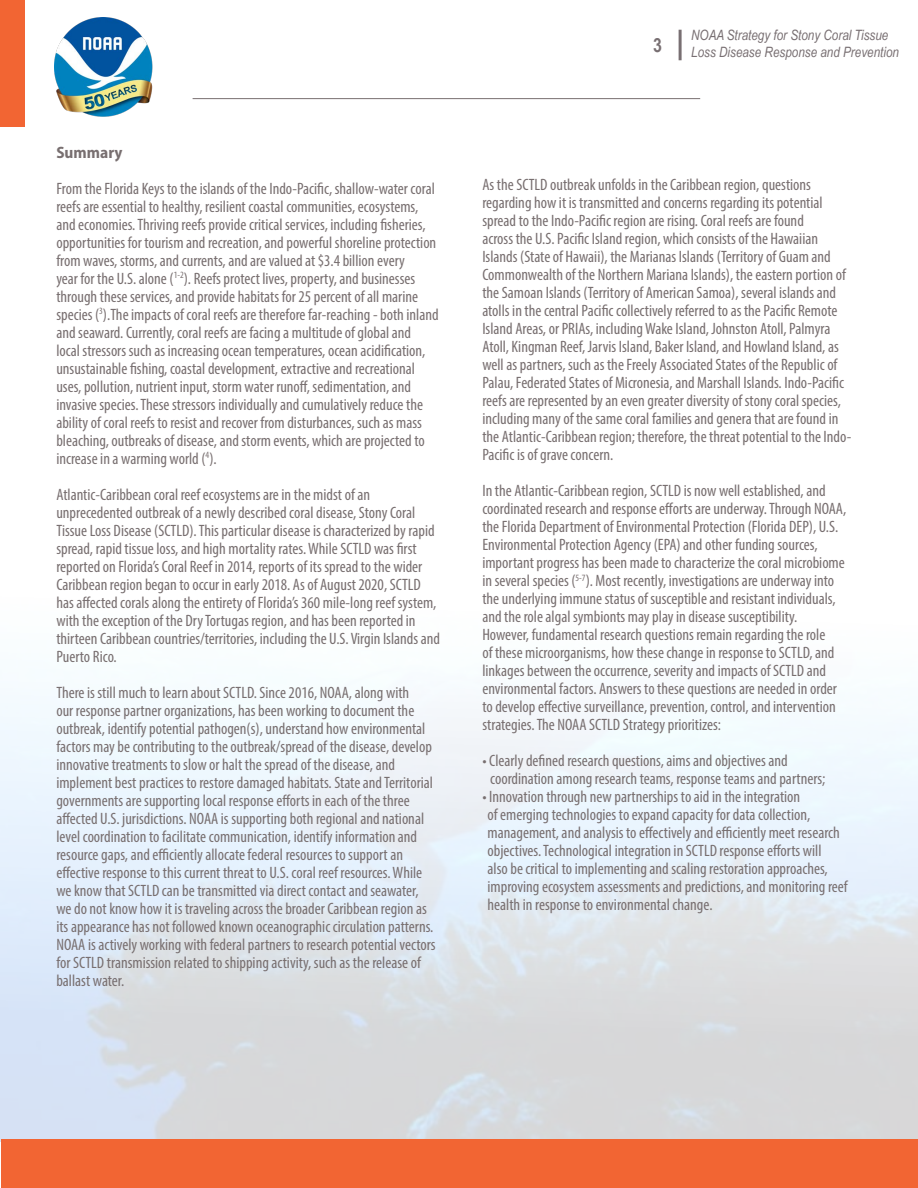
<style>
.page{position:relative;width:918px;height:1188px;background:#fff}
.page>*{position:absolute;margin:0;border:0;box-sizing:border-box;transform-origin:0 0}
.t1{font:700 19.5px "Arial Narrow";color:#786f72}
.t2{font:condensed 16.5px/18px "Myriad Pro";color:#786f70}
.t3{font:700 semi-condensed 16.5px "Myriad Pro";color:#786f70}
.t4{font:italic 14.25px/16.5px "Arial Narrow";color:#786f72}
</style>
<div class="page">
<img style="left:54px;top:18px;width:99px;height:99px">
<img style="left:0;top:694px;width:918px;height:447px">
<hr style="left:679px;top:30px;width:3px;height:30px;background:#786f72">
<div style="left:2px;top:1139px;width:916px;height:49px;background:#f26533"></div>
<hr style="left:193px;top:98px;width:507px;height:1px;background:#786f70">
<div style="left:0;top:1px;width:25px;height:126px;background:#f26533"></div>
<p class="t3" style="left:56px;top:141px;width:68px">Summary</p>
<p class="t2" style="left:56px;top:179px;width:384px">From the Florida Keys to the islands of the Indo-Pacific, shallow-water coral reefs are essential to healthy, resilient coastal communities, ecosystems, and economies. Thriving reefs provide critical services, including fisheries, opportunities for tourism and recreation, and powerful shoreline protection from waves, storms, and currents, and are valued at $3.4 billion every<br>year for the U.S. alone (<sup>1-2</sup>). Reefs protect lives, property, and businesses through these services, and provide habitats for 25 percent of all marine species (<sup>3</sup>).The impacts of coral reefs are therefore far-reaching - both inland and seaward. Currently, coral reefs are facing a multitude of global and local stressors such as increasing ocean temperatures, ocean acidification, unsustainable fishing, coastal development, extractive and recreational uses, pollution, nutrient input, storm water runoff, sedimentation, and invasive species. These stressors individually and cumulatively reduce the ability of coral reefs to resist and recover from disturbances, such as mass bleaching, outbreaks of disease, and storm events, which are projected to increase in a warming world (<sup>4</sup>).</p>
<p class="t2" style="left:56px;top:485px;width:385px">Atlantic-Caribbean coral reef ecosystems are in the midst of an unprecedented outbreak of a newly described coral disease, Stony Coral Tissue Loss Disease (SCTLD). This particular disease is characterized by rapid spread, rapid tissue loss, and high mortality rates. While SCTLD was first reported on Florida’s Coral Reef in 2014, reports of its spread to the wider Caribbean region began to occur in early 2018. As of August 2020, SCTLD has affected corals along the entirety of Florida’s 360 mile-long reef system, with the exception of the Dry Tortugas region, and has been reported in thirteen Caribbean countries/territories, including the U.S. Virgin Islands and Puerto Rico.</p>
<p class="t2" style="left:56px;top:683px;width:381px">There is still much to learn about SCTLD. Since 2016, NOAA, along with<br>our response partner organizations, has been working to document the outbreak, identify potential pathogen(s), understand how environmental factors may be contributing to the outbreak/spread of the disease, develop innovative treatments to slow or halt the spread of the disease, and implement best practices to restore damaged habitats. State and Territorial governments are supporting local response efforts in each of the three affected U.S. jurisdictions. NOAA is supporting both regional and national level coordination to facilitate communication, identify information and resource gaps, and efficiently allocate federal resources to support an effective response to this current threat to U.S. coral reef resources. While we know that SCTLD can be transmitted via direct contact and seawater, we do not know how it is traveling across the broader Caribbean region as its appearance has not followed known oceanographic circulation patterns.<br>NOAA is actively working with federal partners to research potential vectors for SCTLD transmission related to shipping activity, such as the release of ballast water.</p>
<p class="t1" style="left:653px;top:30px;width:10px">3</p>
<p class="t4" style="left:691px;top:27px;width:209px">NOAA Strategy for Stony Coral Tissue<br>Loss Disease Response and Prevention</p>
<p class="t2" style="left:482px;top:175px;width:370px">As the SCTLD outbreak unfolds in the Caribbean region, questions regarding how it is transmitted and concerns regarding its potential spread to the Indo-Pacific region are rising. Coral reefs are found<br>across the U.S. Pacific Island region, which consists of the Hawaiian Islands (State of Hawaii), the Marianas Islands (Territory of Guam and Commonwealth of the Northern Mariana Islands), the eastern portion of the Samoan Islands (Territory of American Samoa), several islands and atolls in the central Pacific collectively referred to as the Pacific Remote Island Areas, or PRIAs, including Wake Island, Johnston Atoll, Palmyra Atoll, Kingman Reef, Jarvis Island, Baker Island, and Howland Island, as well as partners, such as the Freely Associated States of the Republic of Palau, Federated States of Micronesia, and Marshall Islands. Indo-Pacific reefs are represented by an even greater diversity of stony coral species, including many of the same coral families and genera that are found in the Atlantic-Caribbean region; therefore, the threat potential to the Indo-Pacific is of grave concern.</p>
<p class="t2" style="left:482px;top:481px;width:365px">In the Atlantic-Caribbean region, SCTLD is now well established, and coordinated research and response efforts are underway. Through NOAA, the Florida Department of Environmental Protection (Florida DEP), U.S.<br>Environmental Protection Agency (EPA) and other funding sources, important progress has been made to characterize the coral microbiome in several species (<sup>5-7</sup>). Most recently, investigations are underway into the underlying immune status of susceptible and resistant individuals, and the role algal symbionts may play in disease susceptibility.<br>However, fundamental research questions remain regarding the role<br>of these microorganisms, how these change in response to SCTLD, and linkages between the occurrence, severity and impacts of SCTLD and environmental factors. Answers to these questions are needed in order to develop effective surveillance, prevention, control, and intervention strategies. The NOAA SCTLD Strategy prioritizes:</p>
<p class="t2" style="left:490px;top:751px;width:337px;text-indent:-8px">• Clearly defined research questions, aims and objectives and coordination among research teams, response teams and partners;</p>
<p class="t2" style="left:488px;top:787px;width:362px;text-indent:-5px">• Innovation through new partnerships to aid in the integration<br>of emerging technologies to expand capacity for data collection, management, and analysis to effectively and efficiently meet research objectives. Technological integration in SCTLD response efforts will<br>also be critical to implementing and scaling restoration approaches, improving ecosystem assessments and predictions, and monitoring reef health in response to environmental change.</p>
</div>
